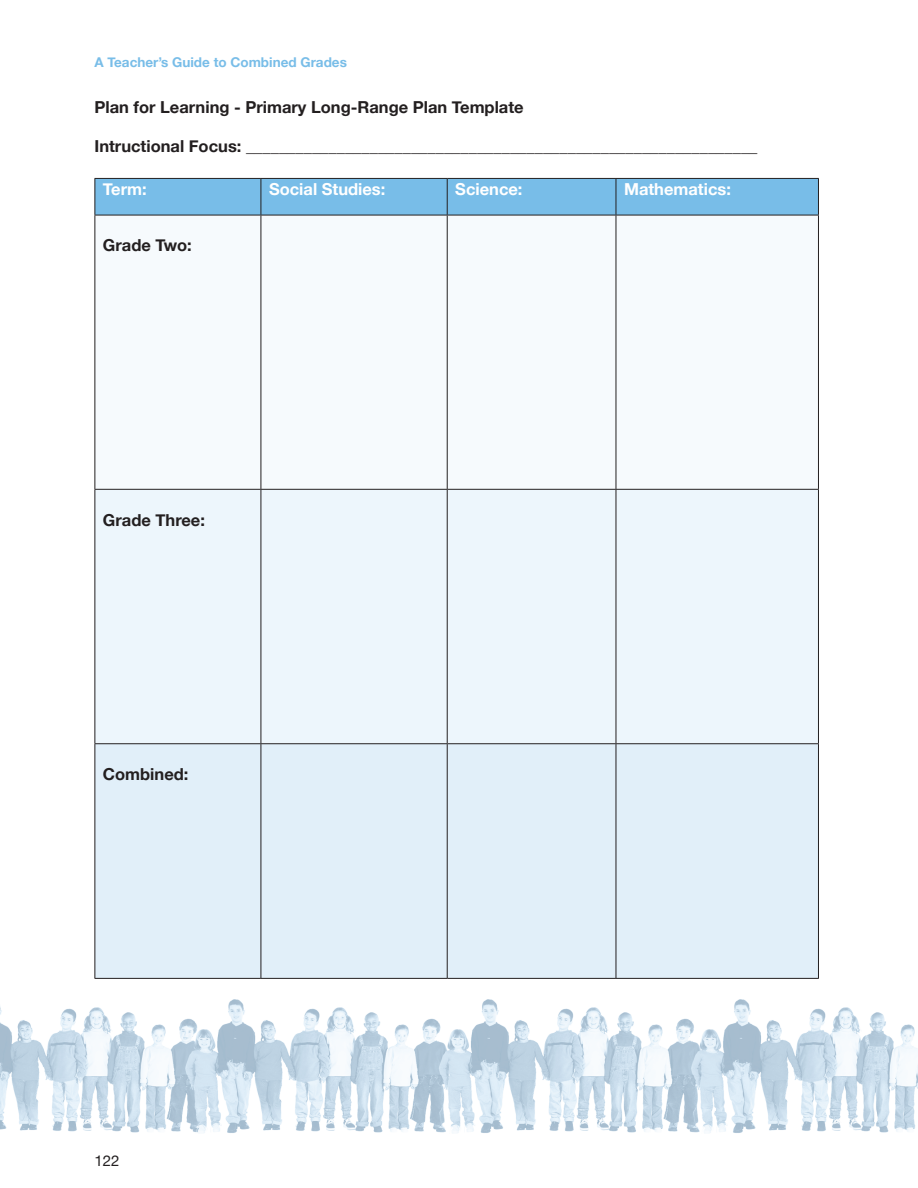
<style>
.page{position:relative;width:918px;height:1188px;background:#fff}
.page>*{position:absolute;margin:0;border:0;box-sizing:border-box;transform-origin:0 0}
.t1{font:16.5px "Helvetica Neue";color:#231f20}
.t2{font:700 16.5px "Helvetica Neue";color:#231f20}
.t3{font:700 16.5px "Helvetica Neue";color:#fff}
.t4{font:15px "Helvetica Neue";color:#231f20}
.t5{font:700 13.5px "Helvetica Neue";color:#78bde8}
.s1{font-weight:700}
</style>
<div class="page">
<img style="left:0;top:1000px;width:918px;height:133px">
<svg style="left:915px;top:1103px;width:3px;height:18px"></svg>
<div style="left:95px;top:179px;width:723px;height:36px;background:#78bde8"></div>
<div style="left:95px;top:216px;width:723px;height:273px;background:#f6fafd"></div>
<div style="left:95px;top:490px;width:723px;height:253px;background:#edf6fc"></div>
<div style="left:95px;top:744px;width:723px;height:234px;background:#e1eff9"></div>
<hr style="left:94px;top:178px;width:167px;height:1px;background:#231f20">
<hr style="left:94px;top:179px;width:1px;height:36px;background:#231f20">
<hr style="left:261px;top:178px;width:186px;height:1px;background:#231f20">
<hr style="left:261px;top:179px;width:1px;height:36px;background:#231f20">
<hr style="left:447px;top:178px;width:169px;height:1px;background:#231f20">
<hr style="left:447px;top:179px;width:1px;height:36px;background:#231f20">
<hr style="left:616px;top:178px;width:203px;height:1px;background:#231f20">
<hr style="left:616px;top:179px;width:1px;height:36px;background:#231f20">
<hr style="left:818px;top:179px;width:1px;height:36px;background:#231f20">
<hr style="left:94px;top:215px;width:167px;height:1px;background:#231f20">
<hr style="left:94px;top:215px;width:1px;height:274px;background:#231f20">
<hr style="left:261px;top:215px;width:186px;height:1px;background:#231f20">
<hr style="left:261px;top:215px;width:1px;height:274px;background:#231f20">
<hr style="left:447px;top:215px;width:169px;height:1px;background:#231f20">
<hr style="left:447px;top:215px;width:1px;height:274px;background:#231f20">
<hr style="left:616px;top:215px;width:203px;height:1px;background:#231f20">
<hr style="left:616px;top:215px;width:1px;height:274px;background:#231f20">
<hr style="left:818px;top:215px;width:1px;height:274px;background:#231f20">
<hr style="left:94px;top:489px;width:167px;height:1px;background:#231f20">
<hr style="left:94px;top:490px;width:1px;height:253px;background:#231f20">
<hr style="left:261px;top:489px;width:186px;height:1px;background:#231f20">
<hr style="left:261px;top:490px;width:1px;height:253px;background:#231f20">
<hr style="left:447px;top:489px;width:169px;height:1px;background:#231f20">
<hr style="left:447px;top:490px;width:1px;height:253px;background:#231f20">
<hr style="left:616px;top:489px;width:203px;height:1px;background:#231f20">
<hr style="left:616px;top:490px;width:1px;height:253px;background:#231f20">
<hr style="left:818px;top:490px;width:1px;height:253px;background:#231f20">
<hr style="left:94px;top:743px;width:167px;height:1px;background:#231f20">
<hr style="left:94px;top:744px;width:1px;height:234px;background:#231f20">
<hr style="left:261px;top:743px;width:186px;height:1px;background:#231f20">
<hr style="left:261px;top:744px;width:1px;height:234px;background:#231f20">
<hr style="left:447px;top:743px;width:169px;height:1px;background:#231f20">
<hr style="left:447px;top:744px;width:1px;height:234px;background:#231f20">
<hr style="left:616px;top:743px;width:203px;height:1px;background:#231f20">
<hr style="left:616px;top:744px;width:1px;height:234px;background:#231f20">
<hr style="left:818px;top:744px;width:1px;height:234px;background:#231f20">
<hr style="left:94px;top:978px;width:167px;height:1px;background:#231f20">
<hr style="left:261px;top:978px;width:186px;height:1px;background:#231f20">
<hr style="left:447px;top:978px;width:169px;height:1px;background:#231f20">
<hr style="left:616px;top:978px;width:203px;height:1px;background:#231f20">
<p class="t5" style="left:94px;top:54px;width:254px">A Teacher’s Guide to Combined Grades</p>
<p class="t2" style="left:94px;top:97px;width:431px">Plan for Learning - Primary Long-Range Plan Template</p>
<p class="t1" style="left:94px;top:137px;width:665px"><span class="s1">Intructional Focus:</span> ______________________________________________________________</p>
<p class="t3" style="left:103px;top:179px;width:45px">Term:</p>
<p class="t3" style="left:269px;top:179px;width:118px">Social Studies:</p>
<p class="t3" style="left:455px;top:179px;width:69px">Science:</p>
<p class="t3" style="left:624px;top:179px;width:108px">Mathematics:</p>
<p class="t2" style="left:103px;top:235px;width:90px">Grade Two:</p>
<p class="t2" style="left:103px;top:509px;width:104px">Grade Three:</p>
<p class="t2" style="left:103px;top:764px;width:87px">Combined:</p>
<p class="t4" style="left:94px;top:1152px;width:27px">122</p>
</div>
